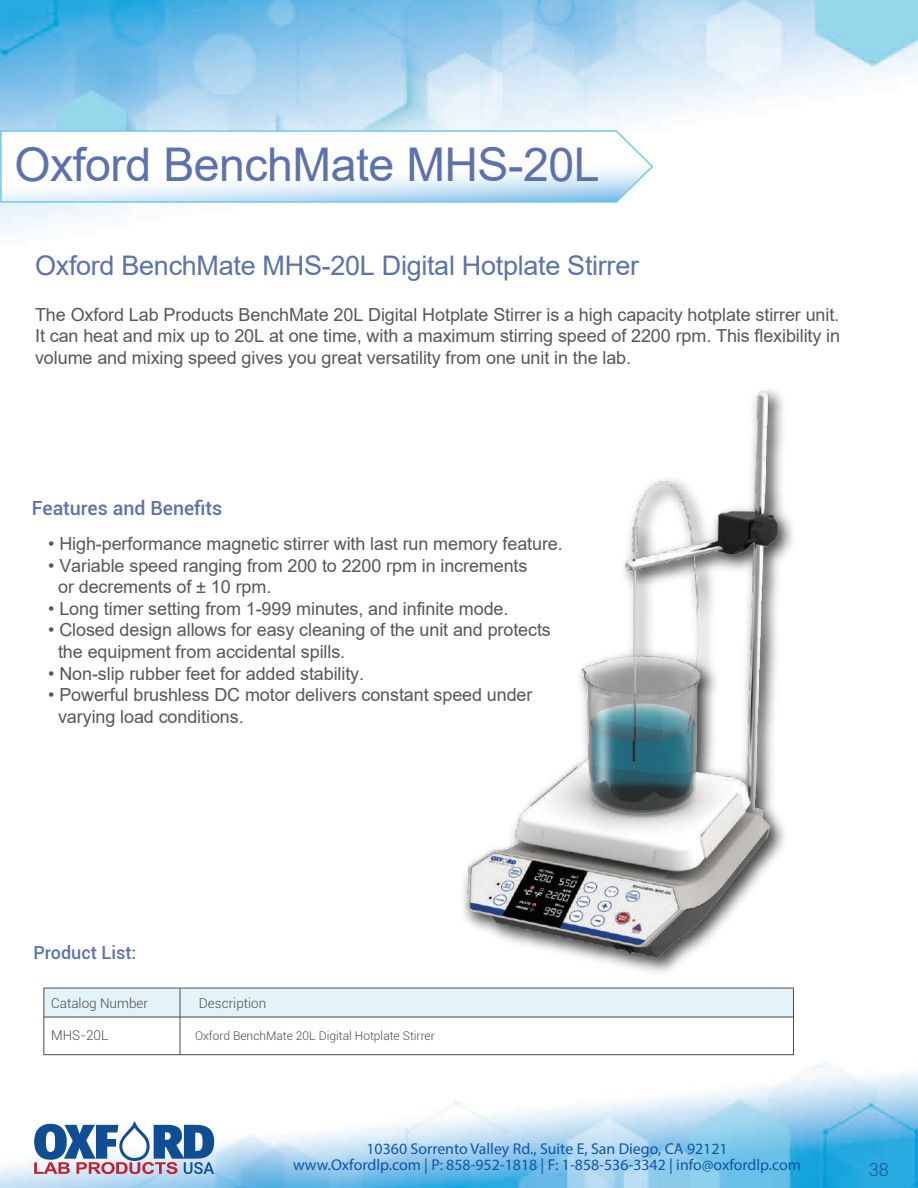
<style>
.page{position:relative;width:918px;height:1188px;background:#fff}
.page>*{position:absolute;margin:0;border:0;box-sizing:border-box;transform-origin:0 0}
.t1{font:46.5px "Arial";letter-spacing:-.01em;color:#5c72ae}
.t2{font:27px "Arial";letter-spacing:-.01em;color:#5c72ae}
.t3{font:500 19.5px "Roboto";color:#5c72ae}
.t4{font:18px/21.6px "Arial";letter-spacing:-.005em;color:#575757}
.t5{font:500 18px "Roboto";color:#5c72ae}
.t6{font:300 18px "Roboto";color:#0f5994}
.t7{font:15.75px/15.8px "Myriad Pro";color:#0e56a5;text-align:center}
.t8{font:300 13.5px "Roboto";color:#4b4b4b}
.t9{font:300 12px "Roboto";color:#4b4b4b}
</style>
<div class="page">
<img style="left:0;top:0;width:918px;height:1188px">
<svg style="left:34px;top:1122px;width:180px;height:52px"></svg>
<svg style="left:537px;top:0;width:37px;height:26px"></svg>
<svg style="left:0;top:130px;width:654px;height:73px"></svg>
<img style="left:415px;top:361px;width:433px;height:644px">
<div style="left:44px;top:989px;width:749px;height:28px;background:#e4f2f9"></div>
<hr style="left:180px;top:988px;width:1px;height:67px;background:#4b4b4b">
<div style="left:43px;top:988px;width:751px;height:67px;border:1px solid #4b4b4b"></div>
<hr style="left:44px;top:1017px;width:749px;height:1px;background:#4b4b4b">
<h1 class="t1" style="left:14px;top:133px;width:587px">Oxford BenchMate MHS-20L</h1>
<h2 class="t2" style="left:35px;top:247px;width:605px">Oxford BenchMate MHS-20L Digital Hotplate Stirrer</h2>
<p class="t4" style="left:35px;top:304px;width:807px;text-align:justify">The Oxford Lab Products BenchMate 20L Digital Hotplate Stirrer is a high capacity hotplate stirrer unit.<br>It can heat and mix up to 20L at one time, with a maximum stirring speed of 2200 rpm. This flexibility in volume and mixing speed gives you great versatility from one unit in the lab.</p>
<p class="t3" style="left:32px;top:495px;width:192px">Features and Benefits</p>
<p class="t4" style="left:48px;top:533px;width:516px">• High-performance magnetic stirrer with last run memory feature.</p>
<p class="t4" style="left:58px;top:554px;width:471px;text-indent:-10px">• Variable speed ranging from 200 to 2200 rpm in increments or decrements of ± 10 rpm.</p>
<p class="t4" style="left:48px;top:597px;width:462px">• Long timer setting from 1-999 minutes, and infinite mode.</p>
<p class="t4" style="left:58px;top:619px;width:494px;text-indent:-10px">• Closed design allows for easy cleaning of the unit and protects the equipment from accidental spills.</p>
<p class="t4" style="left:48px;top:662px;width:317px">• Non-slip rubber feet for added stability.</p>
<p class="t4" style="left:58px;top:684px;width:476px;text-indent:-10px">• Powerful brushless DC motor delivers constant speed under varying load conditions.</p>
<p class="t5" style="left:33px;top:940px;width:105px">Product List:</p>
<p class="t8" style="left:51px;top:994px;width:98px">Catalog Number</p>
<p class="t8" style="left:199px;top:994px;width:69px">Description</p>
<p class="t8" style="left:51px;top:1025px;width:59px">MHS-20L</p>
<p class="t9" style="left:195px;top:1027px;width:241px">Oxford BenchMate 20L Digital Hotplate Stirrer</p>
<p class="t7" style="left:293px;top:1141px;width:509px">10360 Sorrento Valley Rd., Suite E, San Diego, CA 92121<br>www.Oxfordlp.com | P: 858-952-1818 | F: 1-858-536-3342 | info@oxfordlp.com</p>
<p class="t6" style="left:869px;top:1157px;width:21px">38</p>
</div>
